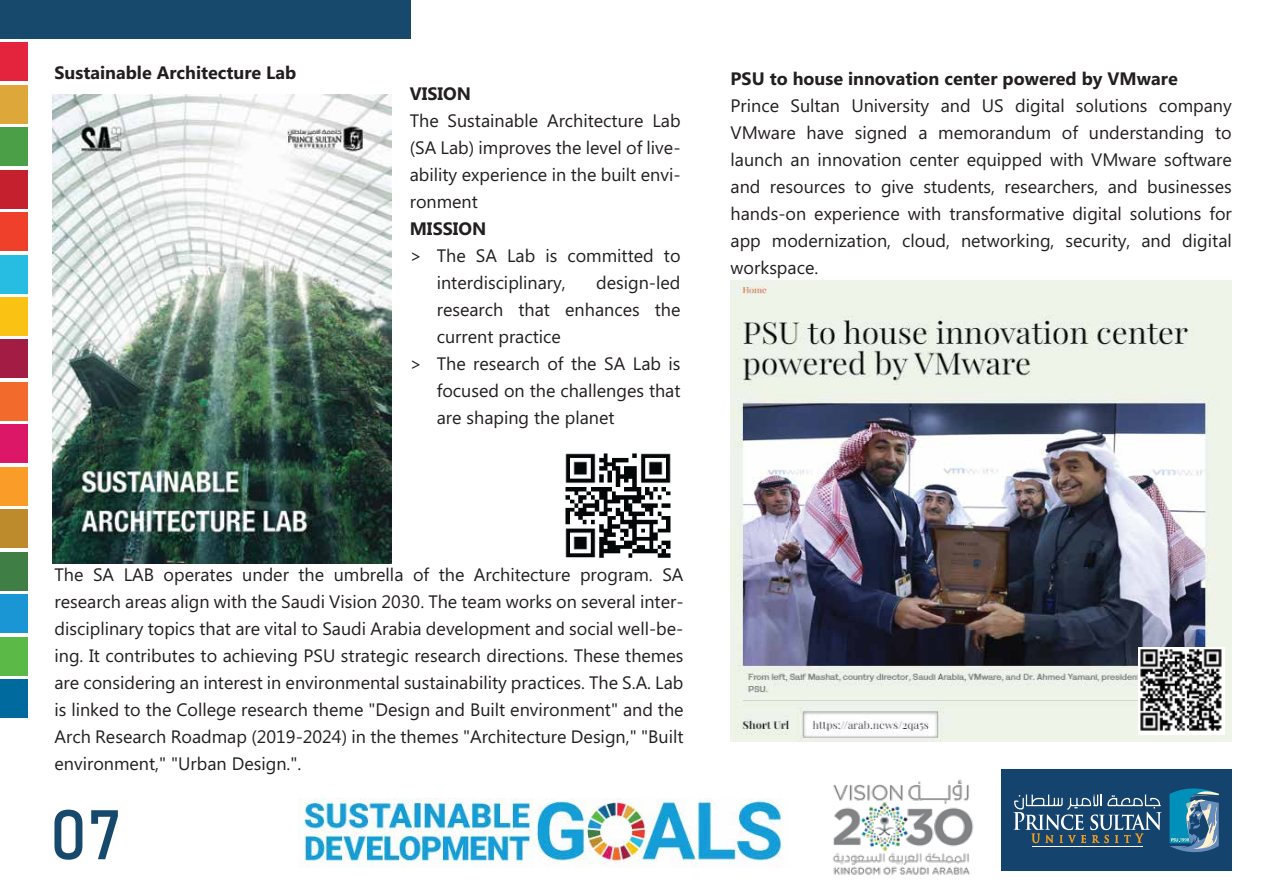
<style>
.page{position:relative;width:1263px;height:893px;background:#fff}
.page>*{position:absolute;margin:0;border:0;box-sizing:border-box;transform-origin:0 0}
.t1{font:69px "Bahnschrift";color:#16496b}
.t2{font:18px/27px "Microsoft Phags Pa";color:#231f20;text-align:justify}
.t3{font:700 18px "Microsoft Phags Pa";color:#231f20}
</style>
<div class="page">
<div style="left:1001px;top:769px;width:231px;height:102px;background:#14436e"></div>
<svg style="left:1169px;top:788px;width:50px;height:65px"></svg>
<hr style="left:1033px;top:846px;width:110px;height:1px;background:#fff">
<svg style="left:1013px;top:794px;width:148px;height:49px"></svg>
<div style="left:0;top:0;width:410px;height:39px;background:#16496b"></div>
<div style="left:0;top:42px;width:27px;height:39px;background:#e4243c"></div>
<div style="left:0;top:85px;width:27px;height:39px;background:#dea739"></div>
<div style="left:0;top:127px;width:27px;height:39px;background:#4b9f46"></div>
<div style="left:0;top:170px;width:27px;height:39px;background:#c5202e"></div>
<div style="left:0;top:212px;width:27px;height:39px;background:#ef402b"></div>
<div style="left:0;top:255px;width:27px;height:38px;background:#27bde2"></div>
<div style="left:0;top:297px;width:27px;height:39px;background:#fac313"></div>
<div style="left:0;top:340px;width:27px;height:38px;background:#a21c43"></div>
<div style="left:0;top:382px;width:27px;height:39px;background:#f26a2c"></div>
<div style="left:0;top:424px;width:27px;height:39px;background:#dd1768"></div>
<div style="left:0;top:467px;width:27px;height:39px;background:#f99c28"></div>
<div style="left:0;top:509px;width:27px;height:39px;background:#be8b2c"></div>
<div style="left:0;top:552px;width:27px;height:39px;background:#3f7e44"></div>
<div style="left:0;top:594px;width:27px;height:39px;background:#1a96d4"></div>
<div style="left:0;top:637px;width:27px;height:38px;background:#5bba47"></div>
<div style="left:0;top:679px;width:27px;height:39px;background:#00699d"></div>
<img style="left:832px;top:779px;width:142px;height:96px">
<img style="left:298px;top:798px;width:484px;height:69px">
<img style="left:53px;top:94px;width:339px;height:470px">
<img style="left:565px;top:453px;width:106px;height:105px">
<img style="left:730px;top:280px;width:502px;height:461px">
<img style="left:1138px;top:647px;width:86px;height:87px">
<p class="t3" style="left:54px;top:60px;width:243px">Sustainable Architecture Lab</p>
<p class="t3" style="left:410px;top:81px;width:63px">VISION</p>
<p class="t2" style="left:410px;top:107px;width:272px">The Sustainable Architecture Lab (SA Lab) improves the level of live&shy;ability experience in the built envi&shy;ronment</p>
<p class="t3" style="left:410px;top:216px;width:78px">MISSION</p>
<p class="t2" style="left:437px;top:242px;width:245px;text-indent:-27px">&gt; The SA Lab is committed to interdisciplinary,</p>
<p class="t2" style="left:596px;top:269px;width:86px">design-led</p>
<p class="t2" style="left:437px;top:296px;width:245px">research that enhances the</p>
<p class="t2" style="left:437px;top:323px;width:126px">current practice</p>
<p class="t2" style="left:410px;top:350px;width:272px">&gt; The research of the SA Lab is</p>
<p class="t2" style="left:437px;top:377px;width:245px">focused on the challenges that</p>
<p class="t2" style="left:437px;top:404px;width:179px">are shaping the planet</p>
<p class="t3" style="left:730px;top:66px;width:449px">PSU to house innovation center powered by VMware</p>
<p class="t2" style="left:730px;top:92px;width:503px">Prince Sultan University and US digital solutions company VMware have signed a memorandum of understanding to launch an innovation center equipped with VMware software and resources to give students, researchers, and businesses hands-on experience with transformative digital solutions for app modernization, cloud, networking, security, and digital workspace.</p>
<p class="t2" style="left:54px;top:560px;width:631px">The SA LAB operates under the umbrella of the Architecture program. SA research areas align with the Saudi Vision 2030. The team works on several inter&shy;disciplinary topics that are vital to Saudi Arabia development and social well-be&shy;ing. It contributes to achieving PSU strategic research directions. These themes are considering an interest in environmental sustainability practices. The S.A. Lab is linked to the College research theme "Design and Built environment" and the Arch Research Roadmap (2019-2024) in the themes "Architecture Design," "Built environment," "Urban Design.".</p>
<h1 class="t1" style="left:49px;top:782px;width:74px">07</h1>
</div>
